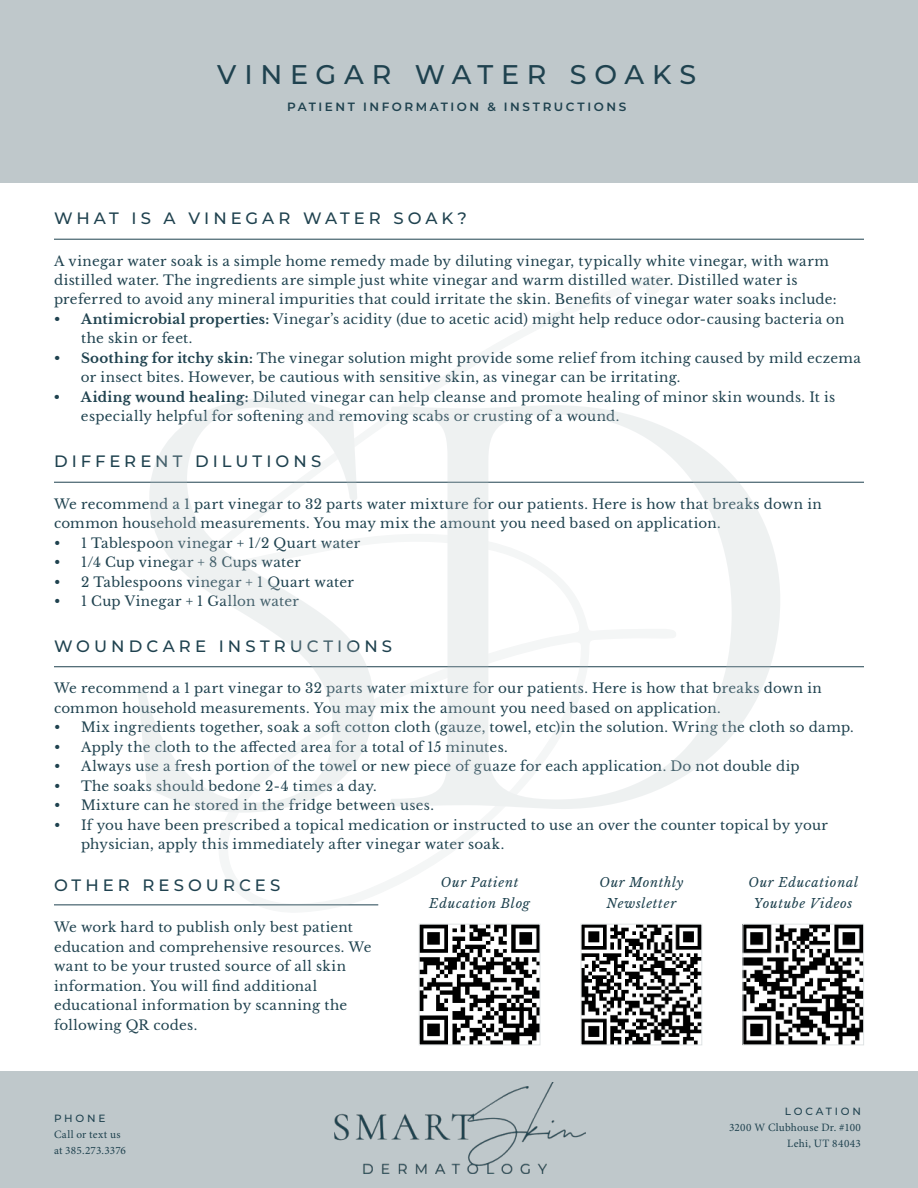
<style>
.page{position:relative;width:918px;height:1188px;background:#fff}
.page>*{position:absolute;margin:0;border:0;box-sizing:border-box;transform-origin:0 0}
.t1{font:500 27px "Montserrat";letter-spacing:.285em;color:#1f424f}
.t2{font:500 16.5px "Montserrat";letter-spacing:.245em;color:#1f424f}
.t3{font:13.5px/19.5px "Libre Baskerville";letter-spacing:.02em;color:#1f424f}
.t4{font:italic 12.75px/21px "Libre Baskerville";letter-spacing:.055em;color:#1f424f;text-align:center}
.t5{font:600 12px "Montserrat";letter-spacing:.215em;color:#1f424f}
.t6{font:11.25px/16.5px "Minion Pro";letter-spacing:.025em;color:#1f424f}
.t7{font:500 10.5px "Montserrat";letter-spacing:.265em;color:#1f424f}
.s1{font-weight:700}
</style>
<div class="page">
<div style="left:0;top:0;width:918px;height:183px;background:#bfc8cb"></div>
<div style="left:0;top:1071px;width:918px;height:117px;background:#bfc8cb"></div>
<img style="left:335px;top:1083px;width:251px;height:90px">
<hr style="left:54px;top:904px;width:324px;height:1px;background:#1f424f">
<img style="left:583px;top:926px;width:117px;height:117px">
<div style="left:581px;top:924px;width:121px;height:121px;border:1px solid #dfe3e4"></div>
<img style="left:744px;top:926px;width:118px;height:117px">
<div style="left:742px;top:924px;width:122px;height:121px;border:1px solid #dfe3e4"></div>
<img style="left:421px;top:926px;width:117px;height:117px">
<div style="left:419px;top:924px;width:121px;height:121px;border:1px solid #dfe3e4"></div>
<hr style="left:54px;top:239px;width:810px;height:1px;background:#1f424f">
<hr style="left:54px;top:482px;width:810px;height:1px;background:#1f424f">
<hr style="left:54px;top:666px;width:810px;height:1px;background:#1f424f">
<svg style="left:138px;top:415px;width:61px;height:393px"></svg>
<svg style="left:199px;top:276px;width:465px;height:636px"></svg>
<svg style="left:390px;top:405px;width:390px;height:404px"></svg>
<h1 class="t1" style="left:217px;top:59px;width:481px">VINEGAR WATER SOAKS</h1>
<p class="t5" style="left:287px;top:100px;width:341px">PATIENT INFORMATION &amp; INSTRUCTIONS</p>
<p class="t2" style="left:54px;top:209px;width:415px">WHAT IS A VINEGAR WATER SOAK?</p>
<p class="t3" style="left:54px;top:251px;width:784px">A vinegar water soak is a simple home remedy made by diluting vinegar, typically white vinegar, with warm distilled water. The ingredients are simple just white vinegar and warm distilled water. Distilled water is preferred to avoid any mineral impurities that could irritate the skin. Benefits of vinegar water soaks include:</p>
<p class="t3" style="left:81px;top:309px;width:765px;text-indent:-27px"><span class="s1">• Antimicrobial properties:</span> Vinegar’s acidity (due to acetic acid) might help reduce odor-causing bacteria on the skin or feet.</p>
<p class="t3" style="left:81px;top:348px;width:781px;text-indent:-27px"><span class="s1">• Soothing for itchy skin:</span> The vinegar solution might provide some relief from itching caused by mild eczema or insect bites. However, be cautious with sensitive skin, as vinegar can be irritating.</p>
<p class="t3" style="left:81px;top:387px;width:756px;text-indent:-27px"><span class="s1">• Aiding wound healing:</span> Diluted vinegar can help cleanse and promote healing of minor skin wounds. It is especially helpful for softening and removing scabs or crusting of a wound.</p>
<p class="t2" style="left:54px;top:452px;width:269px">DIFFERENT DILUTIONS</p>
<p class="t3" style="left:54px;top:494px;width:769px">We recommend a 1 part vinegar to 32 parts water mixture for our patients. Here is how that breaks down in common household measurements. You may mix the amount you need based on application.</p>
<p class="t3" style="left:54px;top:533px;width:308px">• 1 Tablespoon vinegar + 1/2 Quart water</p>
<p class="t3" style="left:54px;top:552px;width:248px">• 1/4 Cup vinegar + 8 Cups water</p>
<p class="t3" style="left:54px;top:572px;width:301px">• 2 Tablespoons vinegar + 1 Quart water</p>
<p class="t3" style="left:54px;top:591px;width:247px">• 1 Cup Vinegar + 1 Gallon water</p>
<p class="t2" style="left:54px;top:637px;width:340px">WOUNDCARE INSTRUCTIONS</p>
<p class="t3" style="left:54px;top:679px;width:769px">We recommend a 1 part vinegar to 32 parts water mixture for our patients. Here is how that breaks down in common household measurements. You may mix the amount you need based on application.</p>
<p class="t3" style="left:54px;top:718px;width:801px">• Mix ingredients together, soak a soft cotton cloth (gauze, towel, etc)in the solution. Wring the cloth so damp.</p>
<p class="t3" style="left:54px;top:737px;width:455px">• Apply the cloth to the affected area for a total of 15 minutes.</p>
<p class="t3" style="left:54px;top:756px;width:747px">• Always use a fresh portion of the towel or new piece of guaze for each application. Do not double dip</p>
<p class="t3" style="left:54px;top:776px;width:324px">• The soaks should bedone 2-4 times a day.</p>
<p class="t3" style="left:54px;top:795px;width:382px">• Mixture can he stored in the fridge between uses.</p>
<p class="t3" style="left:81px;top:815px;width:749px;text-indent:-27px">• If you have been prescribed a topical medication or instructed to use an over the counter topical by your physician, apply this immediately after vinegar water soak.</p>
<p class="t2" style="left:54px;top:876px;width:228px">OTHER RESOURCES</p>
<p class="t3" style="left:54px;top:918px;width:319px">We work hard to publish only best patient education and comprehensive resources. We want to be your trusted source of all skin information. You will find additional educational information by scanning the following QR codes.</p>
<p class="t7" style="left:54px;top:1112px;width:53px">PHONE</p>
<p class="t6" style="left:54px;top:1126px;width:74px">Call or text us at 385.273.3376</p>
<p class="t4" style="left:429px;top:872px;width:102px">Our Patient<br>Education Blog</p>
<p class="t4" style="left:599px;top:872px;width:86px">Our Monthly<br>Newsletter</p>
<p class="t4" style="left:748px;top:872px;width:111px">Our Educational<br>Youtube Videos</p>
<p class="t7" style="left:785px;top:1105px;width:78px">LOCATION</p>
<p class="t6" style="left:729px;top:1119px;width:133px;text-align:right">3200 W Clubhouse Dr. #100<br>Lehi, UT 84043</p>
</div>
